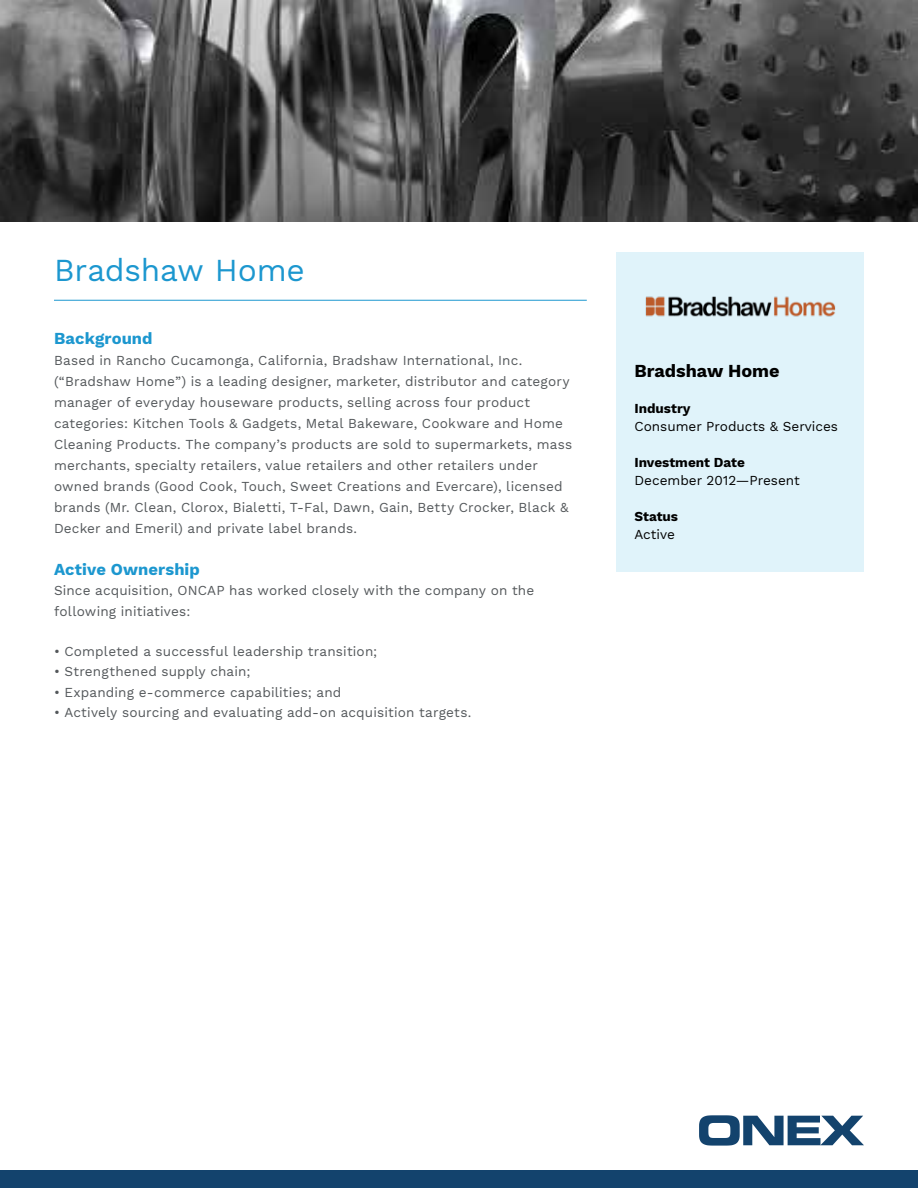
<style>
.page{position:relative;width:918px;height:1188px;background:#fff}
.page>*{position:absolute;margin:0;border:0;box-sizing:border-box;transform-origin:0 0}
.t1{font:31.5px "Work Sans";letter-spacing:-.01em;color:#1c97cf}
.t2{font:700 18px "Work Sans";color:#000}
.t3{font:700 16.5px "Work Sans";letter-spacing:.005em;color:#1c97cf}
.t4{font:13.5px/21px "Work Sans";letter-spacing:.01em;color:#53575a}
.t5{font:13.5px "Work Sans";color:#000}
.t6{font:700 13.5px "Work Sans";color:#000}
</style>
<div class="page">
<img style="left:0;top:0;width:918px;height:221px">
<hr style="left:54px;top:300px;width:533px;height:1px;background:#1c97cf">
<div style="left:616px;top:252px;width:248px;height:320px;background:#e0f3fa"></div>
<svg style="left:699px;top:1115px;width:165px;height:31px"></svg>
<div style="left:0;top:1170px;width:918px;height:18px;background:#13436d"></div>
<img style="left:645px;top:296px;width:191px;height:21px">
<h1 class="t1" style="left:54px;top:252px;width:252px">Bradshaw Home</h1>
<p class="t3" style="left:54px;top:329px;width:100px">Background</p>
<p class="t4" style="left:54px;top:351px;width:520px">Based in Rancho Cucamonga, California, Bradshaw International, Inc. (“Bradshaw Home”) is a leading designer, marketer, distributor and category manager of everyday houseware products, selling across four product categories: Kitchen Tools &amp; Gadgets, Metal Bakeware, Cookware and Home Cleaning Products. The company’s products are sold to supermarkets, mass merchants, specialty retailers, value retailers and other retailers under owned brands (Good Cook, Touch, Sweet Creations and Evercare), licensed brands (Mr. Clean, Clorox, Bialetti, T-Fal, Dawn, Gain, Betty Crocker, Black &amp; Decker and Emeril) and private label brands.</p>
<p class="t3" style="left:54px;top:560px;width:147px">Active Ownership</p>
<p class="t4" style="left:54px;top:581px;width:482px;line-height:20.2px">Since acquisition, ONCAP has worked closely with the company on the following initiatives:</p>
<p class="t4" style="left:54px;top:642px;width:325px">• Completed a successful leadership transition;</p>
<p class="t4" style="left:54px;top:662px;width:198px">• Strengthened supply chain;</p>
<p class="t4" style="left:54px;top:682px;width:289px">• Expanding e-commerce capabilities; and</p>
<p class="t4" style="left:54px;top:702px;width:419px">• Actively sourcing and evaluating add-on acquisition targets.</p>
<h2 class="t2" style="left:634px;top:360px;width:147px">Bradshaw Home</h2>
<p class="t6" style="left:634px;top:400px;width:58px">Industry</p>
<p class="t5" style="left:634px;top:418px;width:205px">Consumer Products &amp; Services</p>
<p class="t6" style="left:634px;top:454px;width:112px">Investment Date</p>
<p class="t5" style="left:634px;top:472px;width:167px">December 2012—Present</p>
<p class="t6" style="left:634px;top:508px;width:45px">Status</p>
<p class="t5" style="left:634px;top:526px;width:42px">Active</p>
</div>
